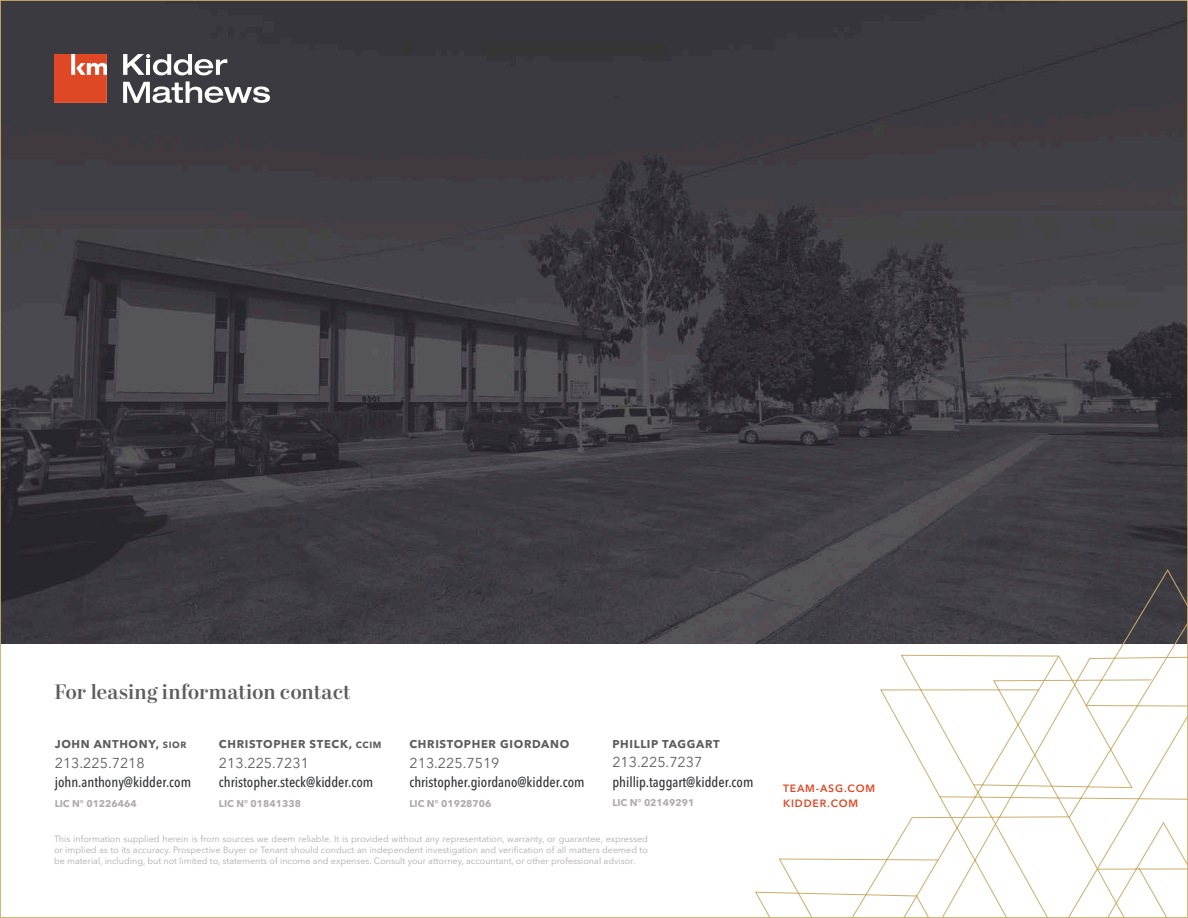
<style>
.page{position:relative;width:1188px;height:918px;background:#fff}
.page>*{position:absolute;margin:0;border:0;box-sizing:border-box;transform-origin:0 0}
.Title_Case_Title_-_A{font:500 21px "Mort Modern 09";color:#5e5d5d}
.Contact_Info_-_Ash{font:500 condensed 14.25px "Avenir Next LT Pro";color:#313234}
.Contact_Info_-_Ash-2{font:14.25px "Avenir Next LT Pro";color:#5e5d5d}
.Contact_Info_-_Ash-3{font:700 11.25px "Avenir Next LT Pro";letter-spacing:.06em;color:#5e5d5d}
.KM_URL_-_Orange{font:600 10.5px "Avenir Next LT Pro";letter-spacing:.08em;color:#e04825}
.Contact_Info_-_Ash-4{font:700 9.75px "Avenir Next LT Pro";color:#afabac}
.t1{font:9px/10.8px "Avenir Next LT Pro";color:#afabac;text-align:justify}
.s1{font-size:9px}
</style>
<div class="page">
<img style="left:2px;top:2px;width:1184px;height:641px">
<svg style="left:123px;top:81px;width:147px;height:22px"></svg>
<svg style="left:123px;top:54px;width:104px;height:21px"></svg>
<svg style="left:54px;top:54px;width:53px;height:49px;background:#e35d3e"></svg>
<svg style="left:755px;top:500px;width:433px;height:418px"></svg>
<p class="Title_Case_Title_-_A" style="left:54px;top:679px;width:298px">For leasing information contact</p>
<p class="Contact_Info_-_Ash-3" style="left:55px;top:737px;width:133px">JOHN ANTHONY, <span class="s1">SIOR</span></p>
<p class="Contact_Info_-_Ash-2" style="left:55px;top:754px;width:92px">213.225.7218</p>
<p class="Contact_Info_-_Ash" style="left:55px;top:774px;width:138px">john.anthony@kidder.com</p>
<p class="Contact_Info_-_Ash-4" style="left:55px;top:797px;width:84px">LIC N° 01226464</p>
<p class="Contact_Info_-_Ash-3" style="left:219px;top:737px;width:164px">CHRISTOPHER STECK, <span class="s1">CCIM</span></p>
<p class="Contact_Info_-_Ash-2" style="left:219px;top:754px;width:92px">213.225.7231</p>
<p class="Contact_Info_-_Ash" style="left:219px;top:774px;width:156px">christopher.steck@kidder.com</p>
<p class="Contact_Info_-_Ash-4" style="left:219px;top:797px;width:84px">LIC N° 01841338</p>
<p class="Contact_Info_-_Ash-3" style="left:409px;top:737px;width:161px">CHRISTOPHER GIORDANO</p>
<p class="Contact_Info_-_Ash-2" style="left:409px;top:754px;width:92px">213.225.7519</p>
<p class="Contact_Info_-_Ash" style="left:409px;top:774px;width:177px">christopher.giordano@kidder.com</p>
<p class="Contact_Info_-_Ash-4" style="left:409px;top:797px;width:84px">LIC N° 01928706</p>
<p class="Contact_Info_-_Ash-3" style="left:612px;top:737px;width:109px">PHILLIP TAGGART</p>
<p class="Contact_Info_-_Ash-2" style="left:612px;top:754px;width:92px">213.225.7237</p>
<p class="Contact_Info_-_Ash" style="left:612px;top:773px;width:143px">phillip.taggart@kidder.com</p>
<p class="Contact_Info_-_Ash-4" style="left:612px;top:797px;width:84px">LIC N° 02149291</p>
<p class="t1" style="left:54px;top:834px;width:595px">This information supplied herein is from sources we deem reliable. It is provided without any representation, warranty, or guarantee, expressed or implied as to its accuracy. Prospective Buyer or Tenant should conduct an independent investigation and verification of all matters deemed to be material, including, but not limited to, statements of income and expenses. Consult your attorney, accountant, or other professional advisor.</p>
<p class="KM_URL_-_Orange" style="left:783px;top:782px;width:94px">TEAM-ASG.COM</p>
<p class="KM_URL_-_Orange" style="left:783px;top:797px;width:77px">KIDDER.COM</p>
</div>
